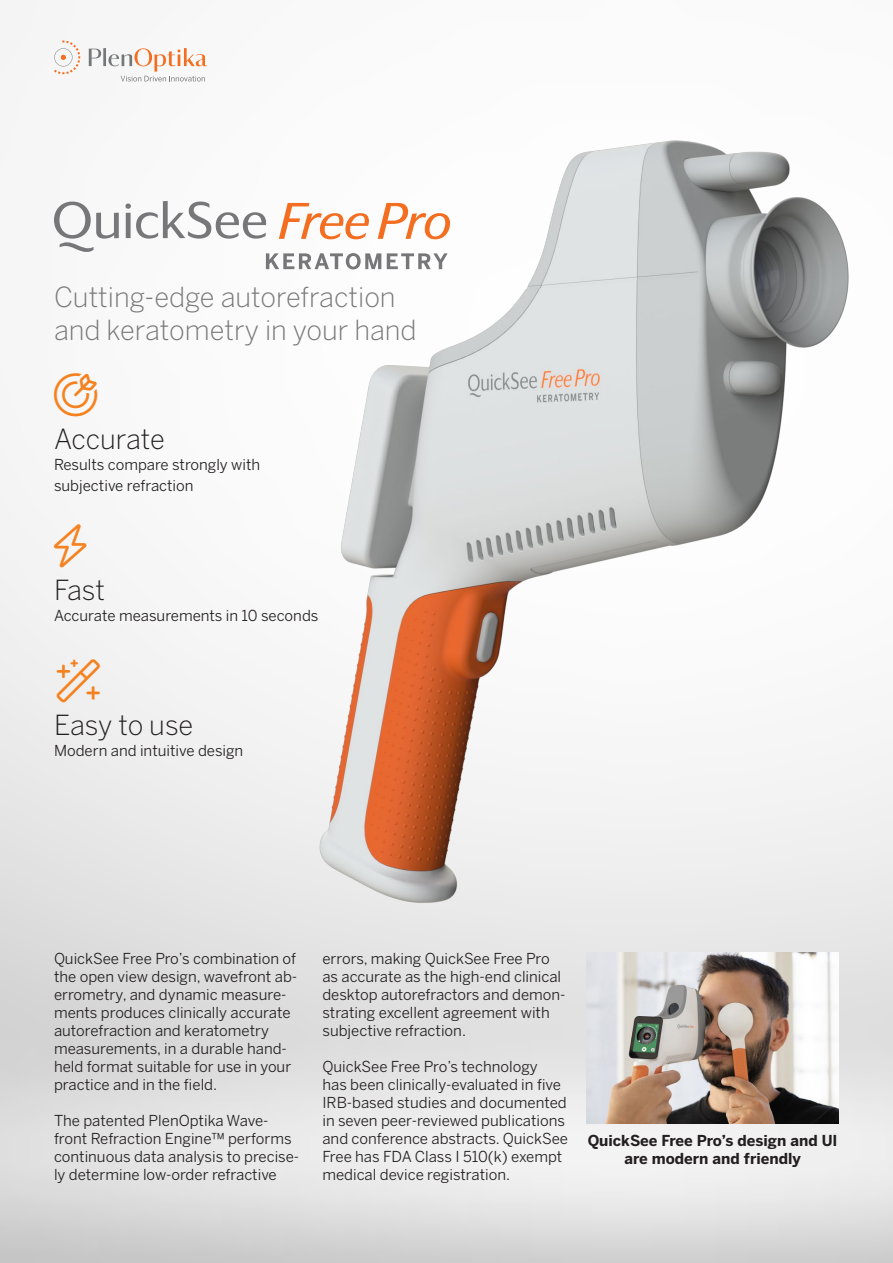
<style>
.page{position:relative;width:893px;height:1263px;background:#fff}
.page>*{position:absolute;margin:0;border:0;box-sizing:border-box;transform-origin:0 0}
.t1{font:300 27.45px/33px "Benton Sans";color:#77777a}
.t2{font:300 27.45px "Benton Sans";letter-spacing:-.01em;color:#231f20}
.t3{font:15px/18px "Benton Sans";color:#231f20}
.t4{font:700 15px/18px "Benton Sans";color:#231f20;text-align:center}
</style>
<div class="page">
<img style="left:0;top:0;width:893px;height:1263px">
<svg style="left:54px;top:40px;width:26px;height:34px"></svg>
<svg style="left:89px;top:49px;width:12px;height:17px"></svg>
<hr style="left:103px;top:48px;width:3px;height:18px;background:#767779">
<svg style="left:108px;top:48px;width:99px;height:33px"></svg>
<svg style="left:266px;top:253px;width:27px;height:16px"></svg>
<svg style="left:54px;top:202px;width:65px;height:50px"></svg>
<svg style="left:125px;top:201px;width:141px;height:38px"></svg>
<svg style="left:279px;top:203px;width:14px;height:36px"></svg>
<img style="left:293px;top:99px;width:589px;height:821px">
<img style="left:586px;top:952px;width:253px;height:171px">
<svg style="left:54px;top:524px;width:32px;height:44px"></svg>
<div style="left:56px;top:659px;width:44px;height:44px;background:#f0f0f0"></div>
<svg style="left:54px;top:373px;width:43px;height:44px"></svg>
<h1 class="t1" style="left:54px;top:280px;width:364px">Cutting-edge autorefraction and keratometry in your hand</h1>
<h1 class="t2" style="left:54px;top:423px;width:113px">Accurate</h1>
<p class="t3" style="left:54px;top:454px;width:208px;line-height:21px">Results compare strongly with subjective refraction</p>
<h1 class="t2" style="left:54px;top:574px;width:53px">Fast</h1>
<p class="t3" style="left:54px;top:607px;width:266px">Accurate measurements in 10 seconds</p>
<h1 class="t2" style="left:54px;top:709px;width:141px">Easy to use</h1>
<p class="t3" style="left:54px;top:742px;width:191px">Modern and intuitive design</p>
<p class="t3" style="left:54px;top:949px;width:245px">QuickSee Free Pro’s combination of the open view design, wavefront ab&shy;errometry, and dynamic measure&shy;ments produces clinically accurate autorefraction and keratometry measurements, in a durable hand&shy;held format suitable for use in your practice and in the field.</p>
<p class="t3" style="left:54px;top:1111px;width:247px">The patented PlenOptika Wave&shy;front Refraction Engine™ performs continuous data analysis to precise&shy;ly determine low-order refractive</p>
<p class="t3" style="left:322px;top:949px;width:245px">errors, making QuickSee Free Pro as accurate as the high-end clinical desktop autorefractors and demon&shy;strating excellent agreement with subjective refraction.</p>
<p class="t3" style="left:322px;top:1057px;width:247px">QuickSee Free Pro’s technology<br>has been clinically-evaluated in five IRB-based studies and documented in seven peer-reviewed publications and conference abstracts. QuickSee Free has FDA Class I 510(k) exempt medical device registration.</p>
<p class="t4" style="left:588px;top:1131px;width:251px">QuickSee Free Pro’s design and UI are modern and friendly</p>
</div>
